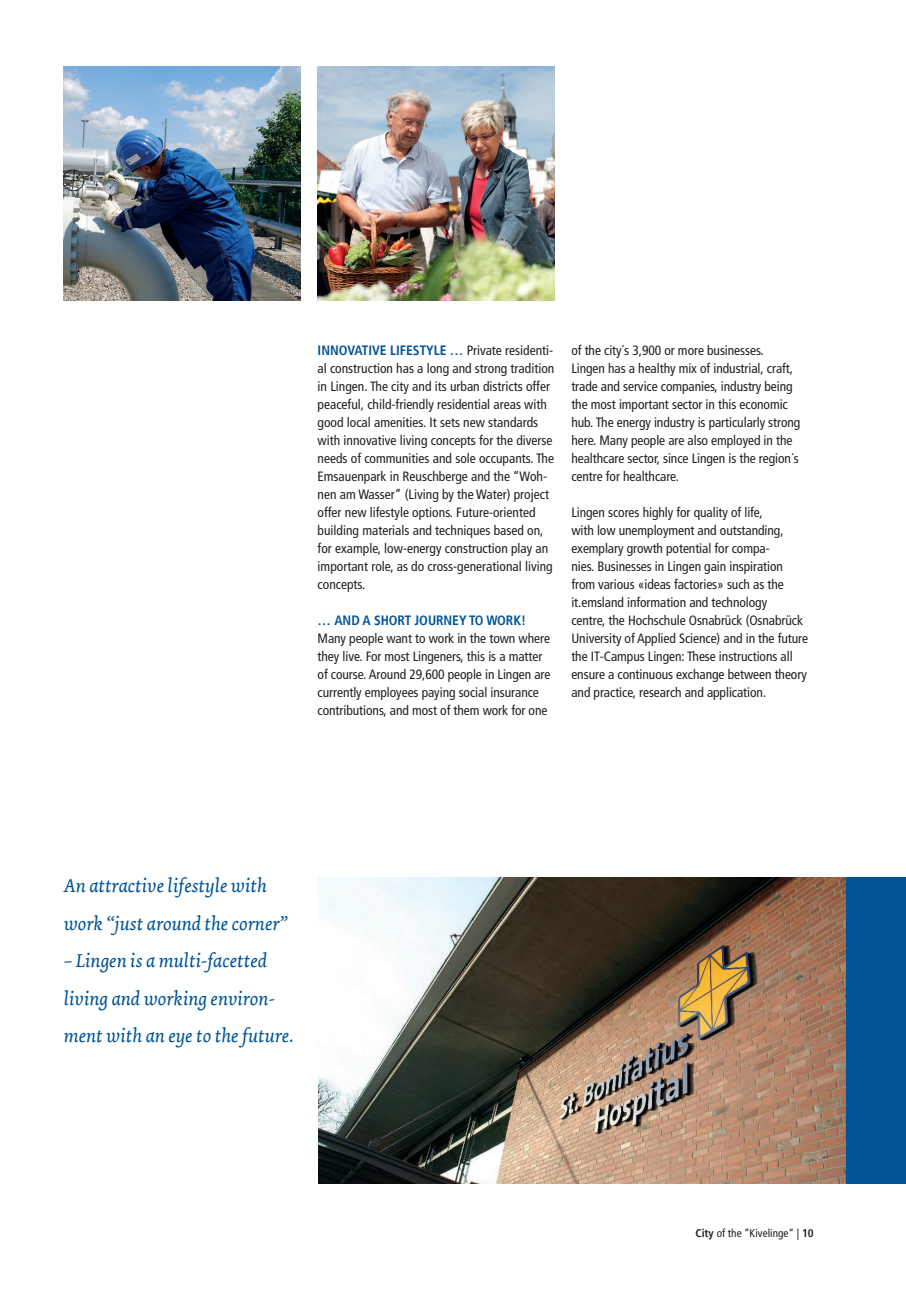
<style>
.page{position:relative;width:906px;height:1289px;background:#fff}
.page>*{position:absolute;margin:0;border:0;box-sizing:border-box;transform-origin:0 0}
.t1{font:italic 19.5px/37.5px "Dolly";color:#005495}
.t2{font:condensed 13.5px/18px "Frutiger LT";letter-spacing:-.005em;color:#231f20}
.t3{font:700 condensed 13.5px "Frutiger LT";letter-spacing:-.005em;color:#005495}
.t4{font:condensed 11.25px "Frutiger LT";color:#231f20}
.s1{font-weight:700;color:#005495}
.s2{font-weight:700}
</style>
<div class="page">
<img style="left:319px;top:877px;width:527px;height:306px">
<img style="left:317px;top:67px;width:237px;height:234px">
<img style="left:64px;top:67px;width:236px;height:233px">
<div style="left:846px;top:877px;width:60px;height:306px;background:#005495"></div>
<p class="t2" style="left:317px;top:341px;width:238px"><span class="s1">INNOVATIVE LIFESTYLE …</span> Private residenti&shy;al construction has a long and strong tradition in Lingen. The city and its urban districts offer peaceful, child-friendly residential areas with good local amenities. It sets new standards with innovative living concepts for the diverse needs of communities and sole occupants. The Emsauenpark in Reuschberge and the “Woh&shy;nen am Wasser” (Living by the Water) project offer new lifestyle options. Future-oriented building materials and techniques based on, for example, low-energy construction play an important role, as do cross-generational living concepts.</p>
<p class="t3" style="left:317px;top:612px;width:210px">… AND A SHORT JOURNEY TO WORK!</p>
<p class="t2" style="left:317px;top:629px;width:234px">Many people want to work in the town where they live. For most Lingeners, this is a matter of course. Around 29,600 people in Lingen are currently employees paying social insurance contributions, and most of them work for one</p>
<p class="t2" style="left:571px;top:341px;width:231px">of the city´s 3,900 or more businesses.<br>Lingen has a healthy mix of industrial, craft, trade and service companies, industry being the most important sector in this economic hub. The energy industry is particularly strong here. Many people are also employed in the healthcare sector, since Lingen is the region´s centre for healthcare.</p>
<p class="t2" style="left:571px;top:503px;width:238px">Lingen scores highly for quality of life,<br>with low unemployment and outstanding, exemplary growth potential for compa-<br>nies. Businesses in Lingen gain inspiration from various «ideas factories» such as the it.emsland information and technology<br>centre, the Hochschule Osnabrück (Osnabrück University of Applied Science) and in the future the IT-Campus Lingen: These instructions all ensure a continuous exchange between theory and practice, research and application.</p>
<h1 class="t1" style="left:64px;top:867px;width:225px">An attractive lifestyle with work “just around the corner”</h1>
<h1 class="t1" style="left:64px;top:942px;width:231px">– Lingen is a multi-facetted living and working environ&shy;ment with an eye to the future.</h1>
<p class="t4" style="left:695px;top:1226px;width:120px"><span class="s2">City</span> of the “Kivelinge“ | <span class="s2">10</span></p>
</div>
